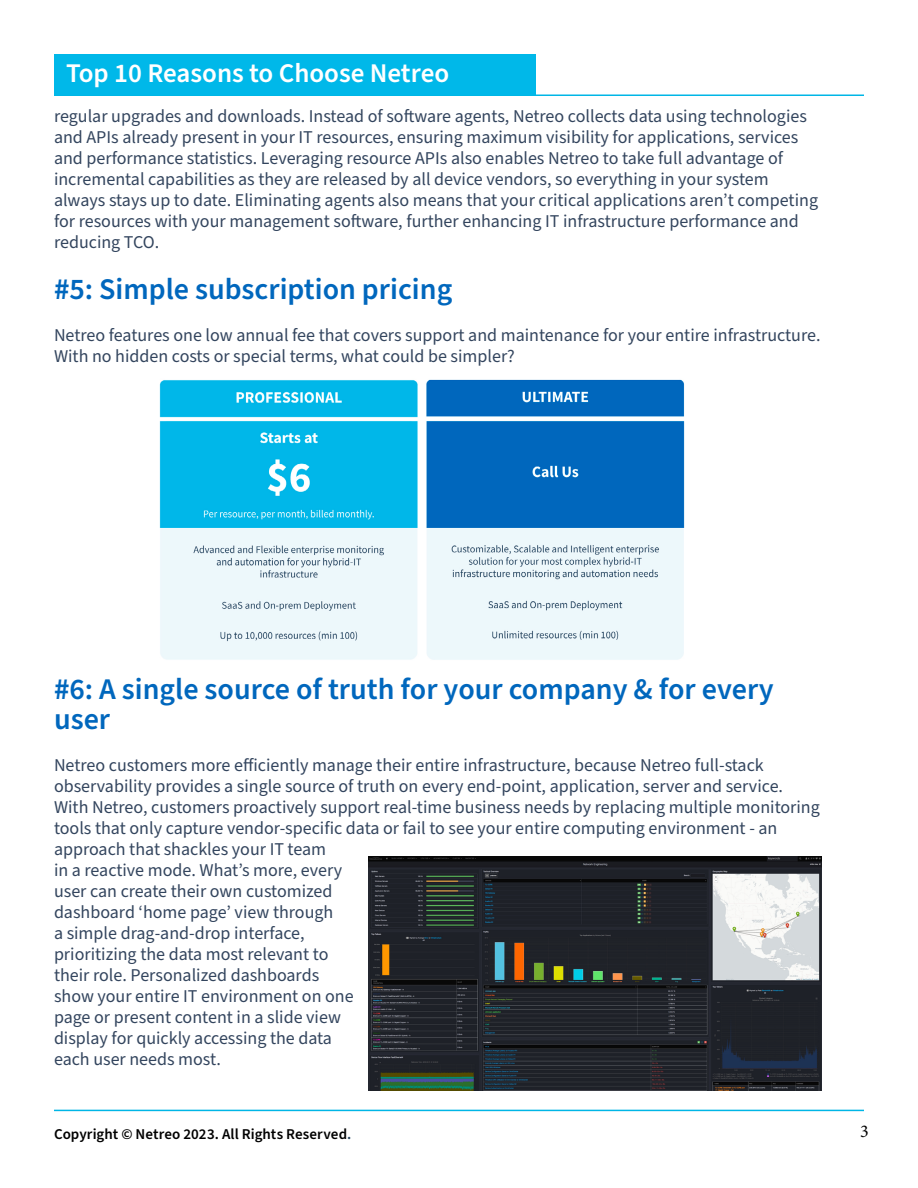
<style>
.page{position:relative;width:918px;height:1188px;background:#fff}
.page>*{position:absolute;margin:0;border:0;box-sizing:border-box;transform-origin:0 0}
.t1{font:600 30px/30px "Source Sans Pro";color:#0067bd}
.t2{font:600 27px "Source Sans Pro";color:#fff}
.t3{font:18px/21px "Source Sans Pro";color:#33455e}
.t4{font:18px "Minion Pro";color:#000}
.t5{font:600 15px "Source Sans Pro";letter-spacing:.005em;color:#000}
.s1{color:#21425e}
</style>
<div class="page">
<hr style="left:54px;top:94px;width:810px;height:2px;background:#00b6e6">
<div style="left:54px;top:54px;width:482px;height:40px;background:#00b8e9"></div>
<hr style="left:54px;top:1110px;width:810px;height:1px;background:#00b6e6">
<img style="left:368px;top:856px;width:454px;height:235px">
<img style="left:159px;top:379px;width:526px;height:281px">
<h2 class="t2" style="left:66px;top:55px;width:385px">Top 10 Reasons to Choose Netreo</h2>
<p class="t3" style="left:54px;top:106px;width:766px">regular upgrades and downloads. Instead of software agents, Netreo collects data using technologies and APIs already present in your IT resources, ensuring maximum visibility for applications, services and performance statistics. Leveraging resource APIs also enables Netreo to take full advantage of incremental capabilities as they are released by all device vendors, so everything in your system always stays up to date. Eliminating agents also means that your critical applications aren’t competing for resources with your management software, further enhancing IT infrastructure performance and reducing TCO.</p>
<h1 class="t1" style="left:54px;top:275px;width:400px">#5: Simple subscription pricing</h1>
<p class="t3" style="left:54px;top:325px;width:768px">Netreo features one low annual fee that covers support and maintenance for your entire infrastructure.<br>With no hidden costs or special terms, what could be simpler?</p>
<h1 class="t1" style="left:54px;top:675px;width:721px">#6: A single source of truth for your company &amp; for every user</h1>
<p class="t3" style="left:54px;top:756px;width:767px">Netreo customers more efficiently manage their entire infrastructure, because Netreo full-stack observability provides a single source of truth on every end-point, application, server and service.<br>With Netreo, customers proactively support real-time business needs by replacing multiple monitoring tools that only capture vendor-specific data or fail to see your entire computing environment - an approach that shackles your IT team<br>in a reactive mode. What’s more, every<br>user can create their own customized<br>dashboard ‘home page’ view through<br>a simple drag-and-drop interface,<br>prioritizing the data most relevant to<br>their role. Personalized dashboards<br>show your entire IT environment on one<br>page or present content in a slide view<br>display for quickly accessing the data<br>each user needs most.</p>
<p class="t5" style="left:54px;top:1124px;width:299px">Copyright © Netreo 2023. All Rights Reserved<span class="s1">.</span></p>
<p class="t4" style="left:860px;top:1119px;width:10px">3</p>
</div>
